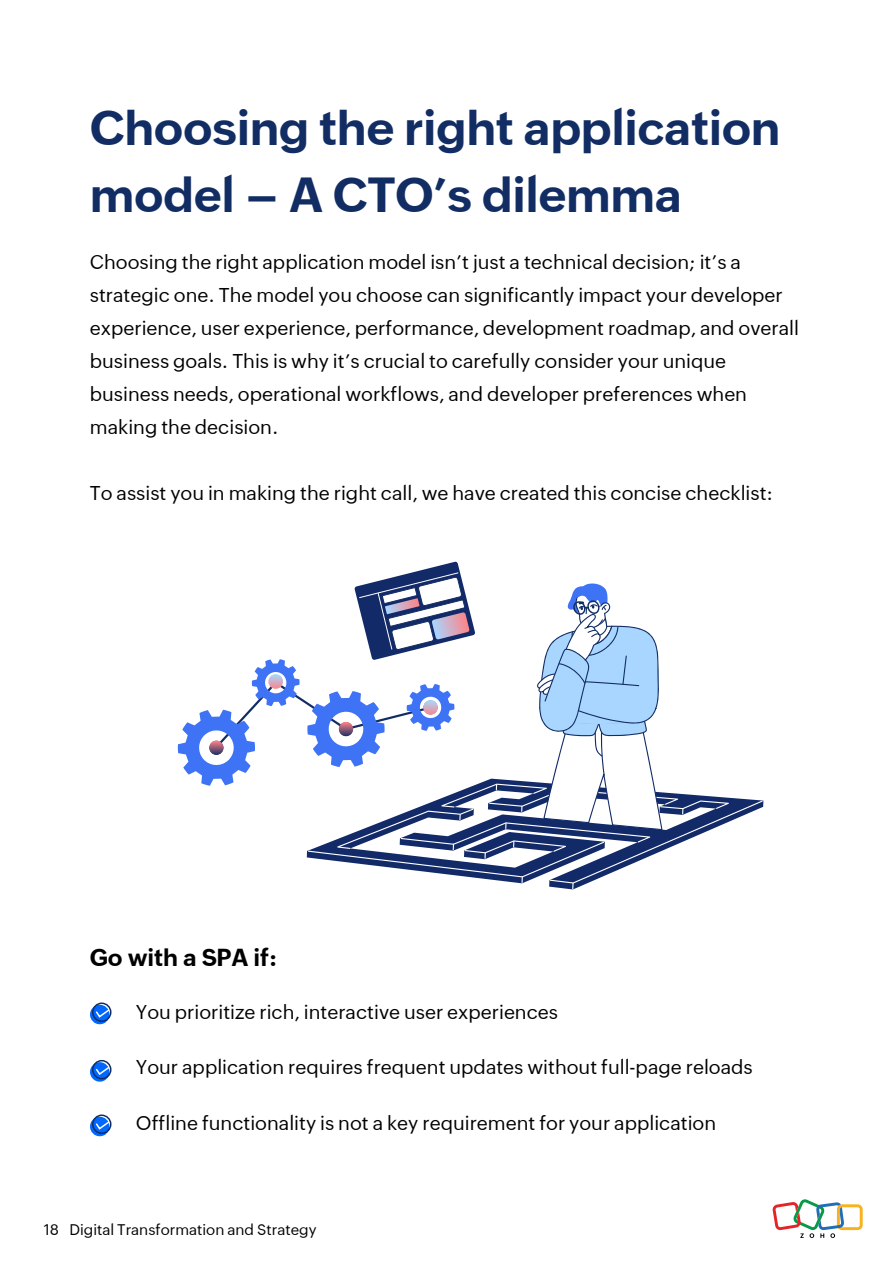
<style>
.page{position:relative;width:893px;height:1263px;background:#fff}
.page>*{position:absolute;margin:0;border:0;box-sizing:border-box;transform-origin:0 0}
.t1{font:700 48px/67.5px "Zoho Puvi";letter-spacing:-.01em;color:#122d64}
.t2{font:700 24px "Zoho Puvi";letter-spacing:-.005em;color:#000}
.t3{font:19.5px/33px "Zoho Puvi";color:#000}
.t4{font:15px "Zoho Puvi";color:#000}
</style>
<div class="page">
<svg style="left:772px;top:1199px;width:91px;height:39px"></svg>
<svg style="left:90px;top:1005px;width:20px;height:19px"></svg>
<svg style="left:95px;top:1007px;width:17px;height:12px"></svg>
<div style="left:92px;top:1002px;width:19px;height:20px;border:2px solid #122d64;border-radius:50%"></div>
<svg style="left:90px;top:1117px;width:20px;height:19px"></svg>
<svg style="left:95px;top:1119px;width:17px;height:12px"></svg>
<div style="left:92px;top:1114px;width:19px;height:20px;border:2px solid #122d64;border-radius:50%"></div>
<svg style="left:90px;top:1062px;width:20px;height:20px"></svg>
<svg style="left:95px;top:1064px;width:17px;height:12px"></svg>
<div style="left:92px;top:1060px;width:19px;height:19px;border:2px solid #122d64;border-radius:50%"></div>
<svg style="left:177px;top:561px;width:586px;height:328px"></svg>
<h1 class="t1" style="left:90px;top:89px;width:692px">Choosing the right application model – A CTO’s dilemma</h1>
<p class="t3" style="left:90px;top:244px;width:711px">Choosing the right application model isn’t just a technical decision; it’s a strategic one. The model you choose can significantly impact your developer experience, user experience, performance, development roadmap, and overall business goals. This is why it’s crucial to carefully consider your unique business needs, operational workflows, and developer preferences when making the decision.</p>
<p class="t3" style="left:90px;top:475px;width:685px">To assist you in making the right call, we have created this concise checklist:</p>
<p class="t2" style="left:90px;top:939px;width:189px">Go with a SPA if:</p>
<p class="t3" style="left:136px;top:993px;width:424px">You prioritize rich, interactive user experiences</p>
<p class="t3" style="left:136px;top:1049px;width:618px">Your application requires frequent updates without full-page reloads</p>
<p class="t3" style="left:136px;top:1104px;width:582px">Offline functionality is not a key requirement for your application</p>
<p class="t4" style="left:44px;top:1218px;width:274px">18 Digital Transformation and Strategy</p>
</div>
